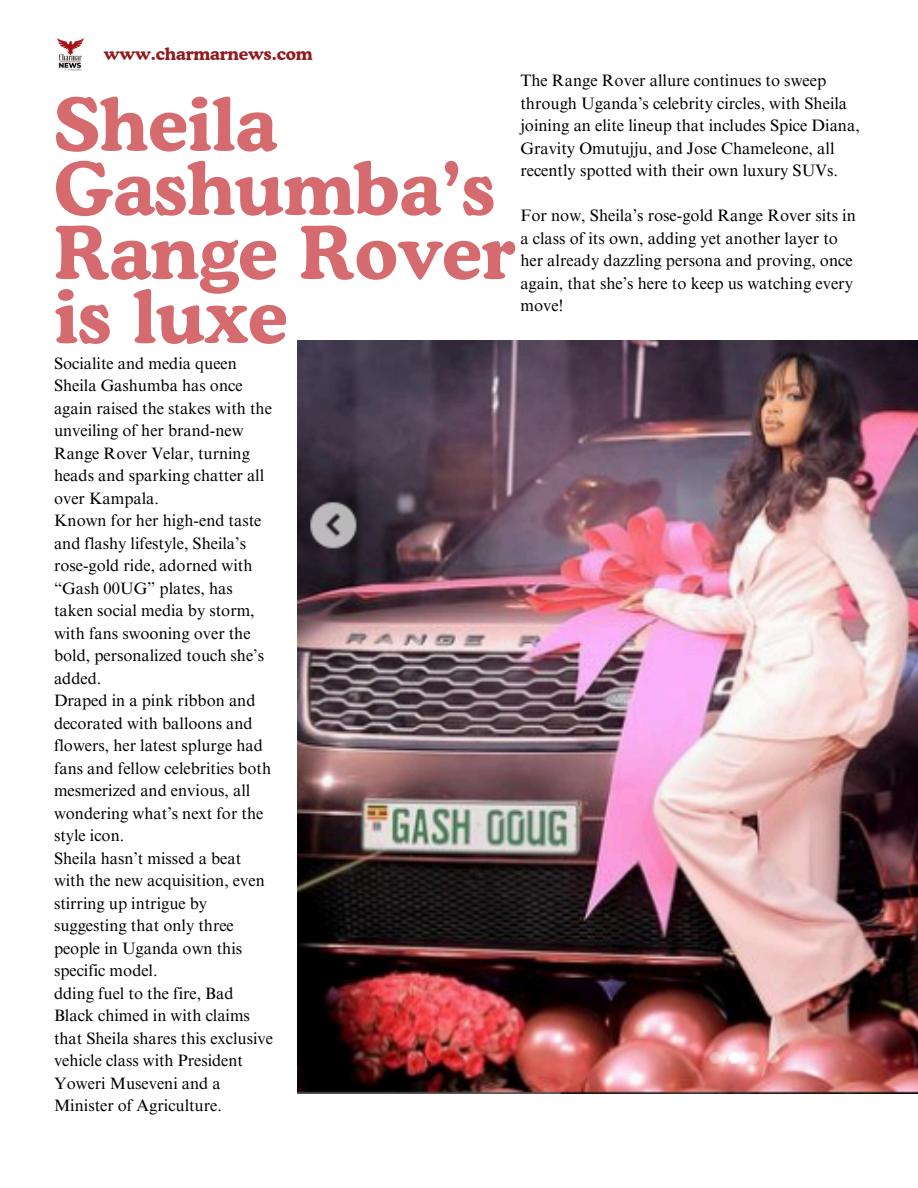
<style>
.page{position:relative;width:918px;height:1188px;background:#fff}
.page>*{position:absolute;margin:0;border:0;box-sizing:border-box;transform-origin:0 0}
.t1{font:700 72.6px/64.2px "Cooper BT";color:#d66b6f}
.t2{font:700 17.25px "Cooper BT";color:#921b1d}
.t3{font:16.5px/22.5px "Times NRMT Pro";color:#000001}
</style>
<div class="page">
<img style="left:57px;top:38px;width:27px;height:33px">
<img style="left:298px;top:341px;width:620px;height:752px">
<p class="t2" style="left:104px;top:43px;width:210px">www.charmarnews.com</p>
<p class="t1" style="left:54px;top:91px;width:462px">Sheila<br>Gashumba’s<br>Range Rover is luxe</p>
<p class="t3" style="left:520px;top:71px;width:341px">The Range Rover allure continues to sweep through Uganda’s celebrity circles, with Sheila joining an elite lineup that includes Spice Diana, Gravity Omutujju, and Jose Chameleone, all recently spotted with their own luxury SUVs.</p>
<p class="t3" style="left:520px;top:206px;width:337px">For now, Sheila’s rose-gold Range Rover sits in a class of its own, adding yet another layer to her already dazzling persona and proving, once again, that she’s here to keep us watching every move!</p>
<p class="t3" style="left:54px;top:354px;width:219px">Socialite and media queen<br>Sheila Gashumba has once again raised the stakes with the unveiling of her brand-new<br>Range Rover Velar, turning heads and sparking chatter all over Kampala.</p>
<p class="t3" style="left:54px;top:511px;width:212px">Known for her high-end taste and flashy lifestyle, Sheila’s rose-gold ride, adorned with “Gash 00UG” plates, has taken social media by storm, with fans swooning over the bold, personalized touch she’s added.</p>
<h1 class="t3" style="left:54px;top:691px;width:219px">Draped in a pink ribbon and decorated with balloons and flowers, her latest splurge had fans and fellow celebrities both mesmerized and envious, all wondering what’s next for the style icon.</h1>
<p class="t3" style="left:54px;top:849px;width:212px">Sheila hasn’t missed a beat with the new acquisition, even stirring up intrigue by suggesting that only three people in Uganda own this specific model.</p>
<p class="t3" style="left:54px;top:984px;width:220px">dding fuel to the fire, Bad<br>Black chimed in with claims that Sheila shares this exclusive vehicle class with President<br>Yoweri Museveni and a<br>Minister of Agriculture.</p>
</div>
